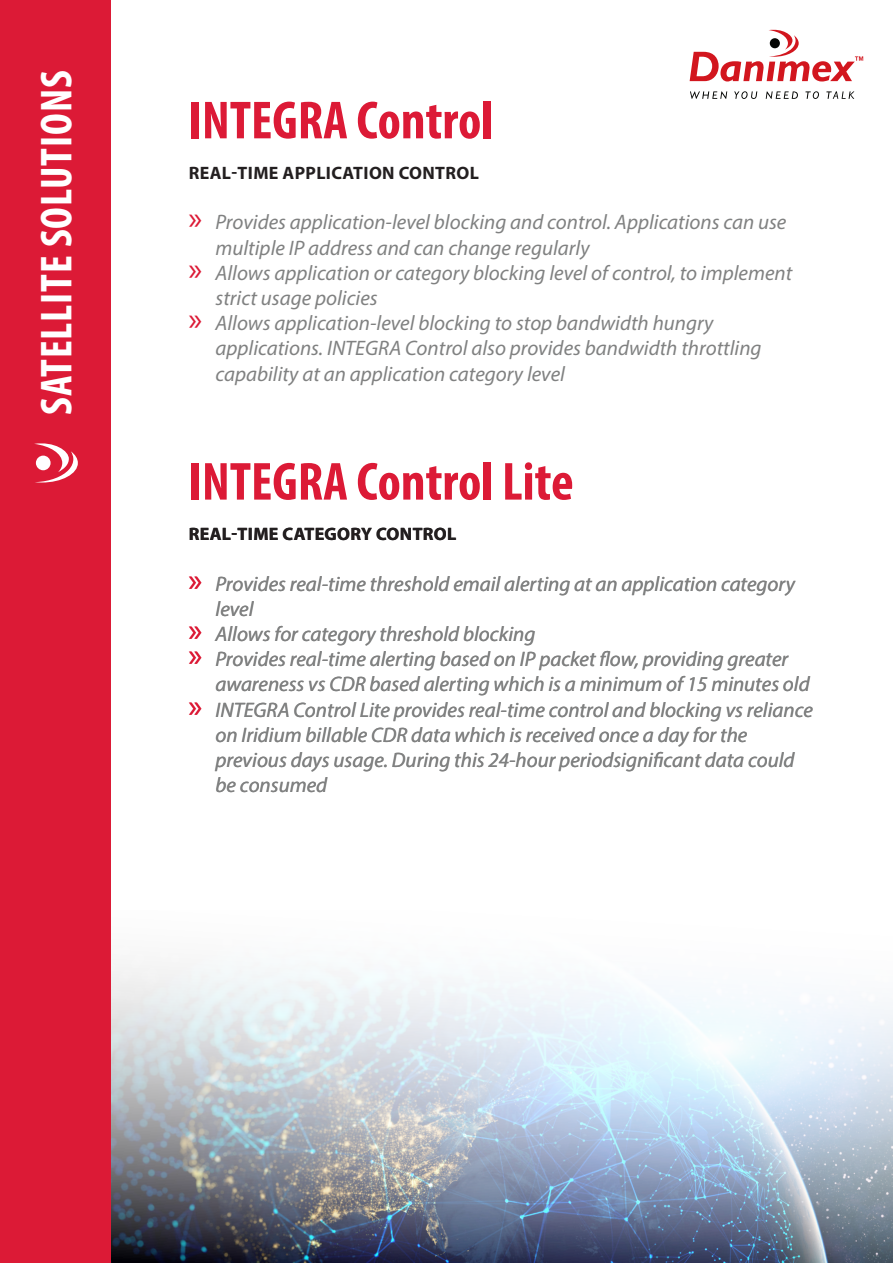
<style>
.page{position:relative;width:893px;height:1263px;background:#fff}
.page>*{position:absolute;margin:0;border:0;box-sizing:border-box;transform-origin:0 0}
.t1{font:700 condensed 54px "Myriad Pro";color:#dc1a36}
.t2{font:700 condensed 45px "Myriad Pro";letter-spacing:.02em;color:#fff}
.t3{font:italic 21px/25.2px "Myriad Pro";color:#808181}
.IntroText{font:700 18px "Myriad Pro";letter-spacing:.02em;color:#231f20}
.s1{font-style:normal;font-size:33px;color:#dc1a36}
</style>
<div class="page">
<div style="left:0;top:0;width:111px;height:1263px;background:#dc1a36"></div>
<svg style="left:34px;top:443px;width:44px;height:39px"></svg>
<svg style="left:690px;top:91px;width:37px;height:8px"></svg>
<svg style="left:734px;top:91px;width:23px;height:8px"></svg>
<svg style="left:766px;top:91px;width:32px;height:8px"></svg>
<svg style="left:805px;top:91px;width:14px;height:8px"></svg>
<svg style="left:826px;top:91px;width:28px;height:8px"></svg>
<svg style="left:690px;top:30px;width:173px;height:52px"></svg>
<img style="left:111px;top:963px;width:782px;height:300px">
<h2 class="t2" style="left:28px;top:415px;width:346px;rotate:-90deg">SATELLITE SOLUTIONS</h2>
<h1 class="t1" style="left:189px;top:87px;width:306px">INTEGRA Control</h1>
<p class="IntroText" style="left:189px;top:161px;width:292px">REAL-TIME APPLICATION CONTROL</p>
<p class="t3" style="left:216px;top:209px;width:572px;text-indent:-27px"><span class="s1">»</span> Provides application-level blocking and control. Applications can use multiple IP address and can change regularly</p>
<p class="t3" style="left:216px;top:260px;width:578px;text-indent:-27px"><span class="s1">»</span> Allows application or category blocking level of control, to implement strict usage policies</p>
<p class="t3" style="left:216px;top:310px;width:548px;text-indent:-27px"><span class="s1">»</span> Allows application-level blocking to stop bandwidth hungry applications. INTEGRA Control also provides bandwidth throttling capability at an application category level</p>
<h1 class="t1" style="left:189px;top:448px;width:387px">INTEGRA Control Lite</h1>
<p class="IntroText" style="left:189px;top:522px;width:269px">REAL-TIME CATEGORY CONTROL</p>
<p class="t3" style="left:216px;top:571px;width:581px;text-indent:-27px"><span class="s1">»</span> Provides real-time threshold email alerting at an application category level</p>
<p class="t3" style="left:189px;top:621px;width:348px"><span class="s1">»</span> Allows for category threshold blocking</p>
<p class="t3" style="left:216px;top:646px;width:596px;text-indent:-27px"><span class="s1">»</span> Provides real-time alerting based on IP packet flow, providing greater awareness vs CDR based alerting which is a minimum of 15 minutes old</p>
<p class="t3" style="left:216px;top:697px;width:599px;text-indent:-27px"><span class="s1">»</span> INTEGRA Control Lite provides real-time control and blocking vs reliance on Iridium billable CDR data which is received once a day for the previous days usage. During this 24-hour periodsignificant data could be consumed</p>
</div>
